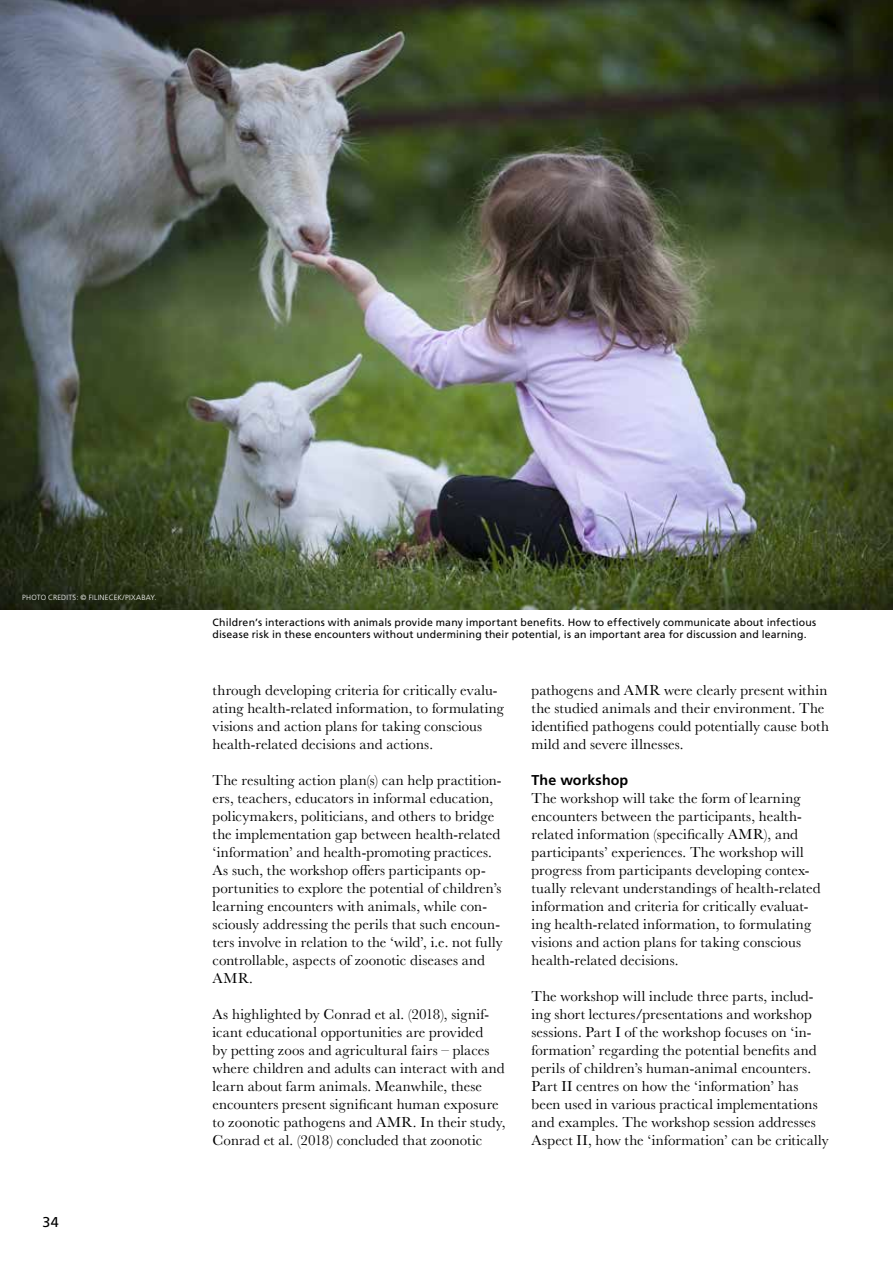
<style>
.page{position:relative;width:893px;height:1263px;background:#fff}
.page>*{position:absolute;margin:0;border:0;box-sizing:border-box;transform-origin:0 0}
.t1{font:15px/18px "Baskerville";letter-spacing:.005em;color:#000}
.t2{font:700 14.25px "Frutiger";letter-spacing:.005em;color:#000}
.t3{font:14.25px "Frutiger";color:#000}
.t4{font:10.5px/12px "Frutiger";letter-spacing:.015em;color:#000}
.t5{font:300 7.5px "Frutiger";letter-spacing:.025em;color:#fff}
</style>
<div class="page">
<img style="left:0;top:0;width:893px;height:609px">
<p class="t5" style="left:22px;top:593px;width:136px">PHOTO CREDITS: © FILINECEK/PIXABAY.</p>
<p class="t3" style="left:43px;top:1213px;width:18px">34</p>
<p class="t4" style="left:213px;top:616px;width:605px">Children’s interactions with animals provide many important benefits. How to effectively communicate about infectious disease risk in these encounters without undermining their potential, is an important area for discussion and learning.</p>
<p class="t1" style="left:213px;top:681px;width:293px">through developing criteria for critically evalu&shy;ating health-related information, to formulating visions and action plans for taking conscious health-related decisions and actions.</p>
<p class="t1" style="left:213px;top:771px;width:292px">The resulting action plan(s) can help practition&shy;ers, teachers, educators in informal education, policymakers, politicians, and others to bridge the implementation gap between health-related ‘information’ and health-promoting practices.<br>As such, the workshop offers participants op&shy;portunities to explore the potential of children’s learning encounters with animals, while con&shy;sciously addressing the perils that such encoun&shy;ters involve in relation to the ‘wild’, i.e. not fully controllable, aspects of zoonotic diseases and AMR.</p>
<p class="t1" style="left:213px;top:1005px;width:294px">As highlighted by Conrad et al. (2018), signif&shy;icant educational opportunities are provided<br>by petting zoos and agricultural fairs – places where children and adults can interact with and learn about farm animals. Meanwhile, these encounters present significant human exposure to zoonotic pathogens and AMR. In their study, Conrad et al. (2018) concluded that zoonotic</p>
<p class="t1" style="left:531px;top:681px;width:299px">pathogens and AMR were clearly present within the studied animals and their environment. The identified pathogens could potentially cause both mild and severe illnesses.</p>
<p class="t2" style="left:531px;top:771px;width:98px">The workshop</p>
<p class="t1" style="left:531px;top:789px;width:291px">The workshop will take the form of learning encounters between the participants, health&shy;related information (specifically AMR), and participants’ experiences. The workshop will progress from participants developing contex&shy;tually relevant understandings of health-related information and criteria for critically evaluat&shy;ing health-related information, to formulating visions and action plans for taking conscious health-related decisions.</p>
<p class="t1" style="left:531px;top:987px;width:299px">The workshop will include three parts, includ&shy;ing short lectures/presentations and workshop sessions. Part I of the workshop focuses on ‘in&shy;formation’ regarding the potential benefits and perils of children’s human-animal encounters.<br>Part II centres on how the ‘information’ has been used in various practical implementations and examples. The workshop session addresses Aspect II, how the ‘information’ can be critically</p>
</div>
